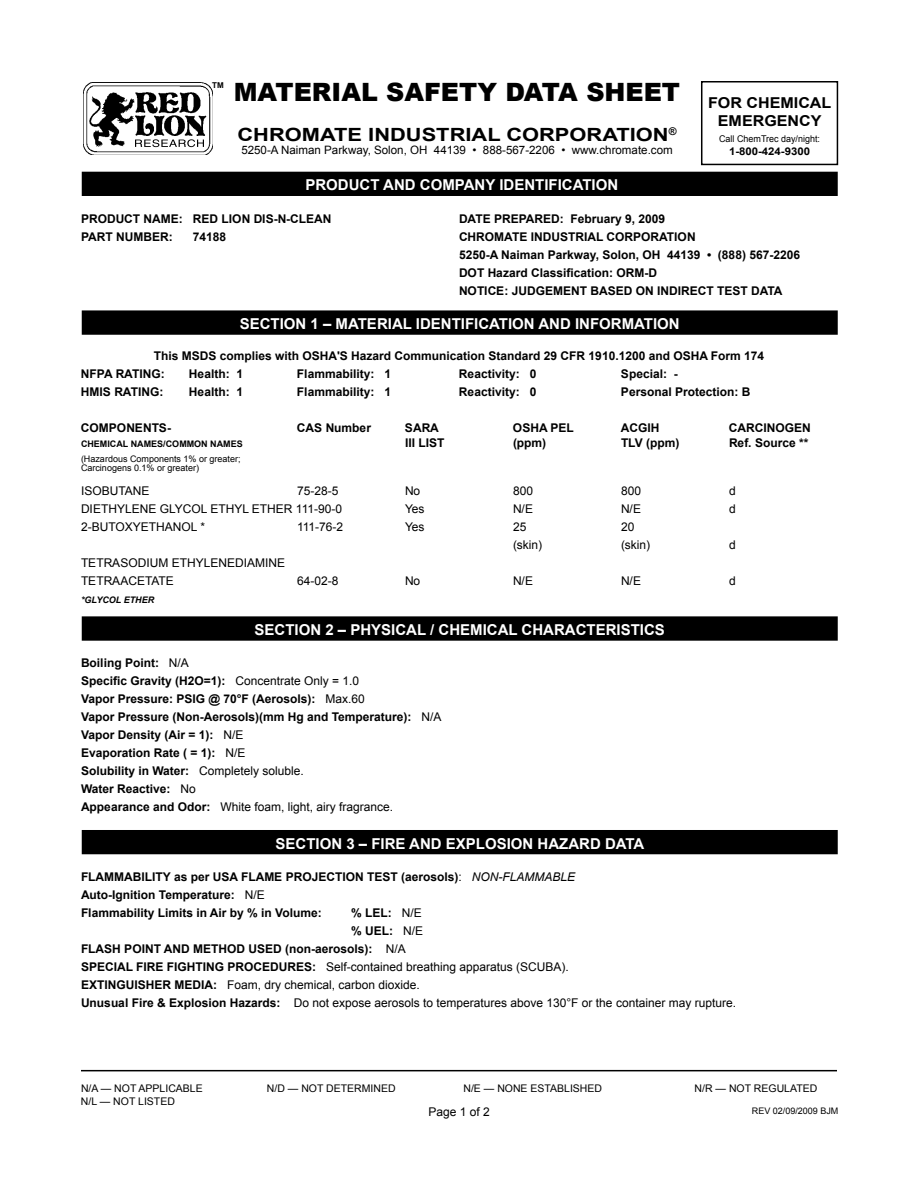
<style>
.page{position:relative;width:918px;height:1188px;background:#fff}
.page>*{position:absolute;margin:0;border:0;box-sizing:border-box;transform-origin:0 0}
.t1{font:900 25.2px "Arial";color:#000}
.t2{font:700 18.15px "Arial";color:#000;scale:1.2 1}
.t3{font:700 15px "Arial";color:#fff}
.t4{font:700 15px/18px "Arial";color:#000;text-align:center;scale:1.07 1}
.t5{font:700 12px/18px "Arial";color:#000}
.t6{font:12px/18px "Arial";color:#000}
.t7{font:11.55px "Arial";color:#000}
.t8{font:700 10.65px "Arial";color:#000;scale:1.07 1}
.t9{font:10.5px "Arial";color:#000}
.t10{font:9.3px "Arial";color:#000}
.t11{font:9px/9px "Arial";color:#000}
.t12{font:700 9px "Arial";color:#000}
.t13{font:italic 700 9px "Arial";color:#000}
.t14{font:700 8.1px "Arial";color:#000}
.s1{font-weight:400}
.s2{font-weight:400;font-style:italic}
.s3{font-weight:700}
</style>
<div class="page">
<hr style="left:81px;top:1070px;width:756px;height:1px;background:#000">
<img style="left:83px;top:83px;width:130px;height:72px">
<div style="left:701px;top:81px;width:137px;height:84px;border:2px solid #000"></div>
<svg style="left:135px;top:139px;width:69px;height:8px"></svg>
<div style="left:82px;top:172px;width:755px;height:23px;background:#000"></div>
<div style="left:82px;top:172px;width:756px;height:24px;border:2px solid #000"></div>
<div style="left:82px;top:311px;width:755px;height:23px;background:#000"></div>
<div style="left:82px;top:310px;width:756px;height:25px;border:2px solid #000"></div>
<div style="left:82px;top:617px;width:755px;height:23px;background:#000"></div>
<div style="left:82px;top:616px;width:756px;height:25px;border:2px solid #000"></div>
<div style="left:82px;top:831px;width:755px;height:23px;background:#000"></div>
<div style="left:82px;top:830px;width:756px;height:24px;border:2px solid #000"></div>
<p class="t14" style="left:212px;top:80px;width:13px">TM</p>
<h1 class="t1" style="left:234px;top:73px;width:448px">MATERIAL SAFETY DATA SHEET</h1>
<h2 class="t2" style="left:238px;top:122px;width:367px">CHROMATE INDUSTRIAL CORPORATION<sup>®</sup></h2>
<p class="t7" style="left:241px;top:143px;width:433px">5250-A Naiman Parkway, Solon, OH 44139 • 888-567-2206 • www.chromate.com</p>
<p class="t3" style="left:305px;top:175px;width:314px">PRODUCT AND COMPANY IDENTIFICATION</p>
<p class="t4" style="left:708px;top:94px;width:117px">FOR CHEMICAL<br>EMERGENCY</p>
<p class="t10" style="left:719px;top:133px;width:102px">Call ChemTrec day/night:</p>
<p class="t8" style="left:729px;top:144px;width:77px">1-800-424-9300</p>
<p class="t5" style="left:81px;top:210px;width:252px">PRODUCT NAME: RED LION DIS-N-CLEAN<br>PART NUMBER:</p>
<p class="t5" style="left:193px;top:228px;width:35px">74188</p>
<p class="t5" style="left:459px;top:210px;width:343px">DATE PREPARED: February 9, 2009<br>CHROMATE INDUSTRIAL CORPORATION<br>5250-A Naiman Parkway, Solon, OH 44139 • (888) 567-2206<br>DOT Hazard Classification: ORM-D<br>NOTICE: JUDGEMENT BASED ON INDIRECT TEST DATA</p>
<p class="t3" style="left:240px;top:314px;width:441px">SECTION 1 – MATERIAL IDENTIFICATION AND INFORMATION</p>
<p class="t5" style="left:154px;top:348px;width:612px">This MSDS complies with OSHA'S Hazard Communication Standard 29 CFR 1910.1200 and OSHA Form 174</p>
<p class="t5" style="left:81px;top:366px;width:52px">NFPA Rating</p>
<p class="t5" style="left:161px;top:366px;width:5px">:</p>
<p class="t5" style="left:189px;top:366px;width:56px">Health: 1</p>
<p class="t5" style="left:297px;top:366px;width:96px">Flammability: 1</p>
<p class="t5" style="left:459px;top:366px;width:79px">Reactivity: 0</p>
<p class="t5" style="left:621px;top:366px;width:58px">Special: -</p>
<p class="t5" style="left:81px;top:384px;width:51px">HMIS Rating</p>
<p class="t5" style="left:159px;top:384px;width:5px">:</p>
<p class="t5" style="left:189px;top:384px;width:56px">Health: 1</p>
<p class="t5" style="left:297px;top:384px;width:96px">Flammability: 1</p>
<p class="t5" style="left:459px;top:384px;width:79px">Reactivity: 0</p>
<p class="t5" style="left:621px;top:384px;width:131px">Personal Protection: B</p>
<p class="t5" style="left:81px;top:420px;width:91px">COMPONENTS-</p>
<p class="t5" style="left:297px;top:420px;width:76px">CAS Number</p>
<p class="t5" style="left:405px;top:420px;width:35px">SARA</p>
<p class="t5" style="left:513px;top:420px;width:62px">OSHA PEL</p>
<p class="t5" style="left:621px;top:420px;width:40px">ACGIH</p>
<p class="t5" style="left:729px;top:420px;width:18px">Carcinogen</p>
<p class="t12" style="left:81px;top:438px;width:163px">CHEMICAL NAMES/COMMON NAMES</p>
<p class="t5" style="left:405px;top:435px;width:41px">III LIST</p>
<p class="t5" style="left:513px;top:435px;width:35px">(ppm)</p>
<p class="t5" style="left:621px;top:435px;width:60px">TLV (ppm)</p>
<p class="t5" style="left:729px;top:435px;width:81px">Ref. Source **</p>
<p class="t11" style="left:81px;top:455px;width:161px">(Hazardous Components 1% or greater;<br>Carcinogens 0.1% or greater)</p>
<p class="t6" style="left:81px;top:482px;width:70px">ISOBUTANE</p>
<p class="t6" style="left:297px;top:482px;width:43px">75-28-5</p>
<p class="t6" style="left:405px;top:482px;width:17px">No</p>
<p class="t6" style="left:513px;top:482px;width:22px">800</p>
<p class="t6" style="left:621px;top:482px;width:22px">800</p>
<p class="t6" style="left:729px;top:482px;width:8px">d</p>
<p class="t6" style="left:81px;top:500px;width:263px">DIETHYLENE GLYCOL ETHYL ETHER 111-90-0</p>
<p class="t6" style="left:405px;top:500px;width:21px">Yes</p>
<p class="t6" style="left:513px;top:500px;width:22px">N/E</p>
<p class="t6" style="left:621px;top:500px;width:22px">N/E</p>
<p class="t6" style="left:729px;top:500px;width:8px">d</p>
<p class="t6" style="left:81px;top:518px;width:126px">2-BUTOXYETHANOL *</p>
<p class="t6" style="left:297px;top:518px;width:48px">111-76-2</p>
<p class="t6" style="left:405px;top:518px;width:21px">Yes</p>
<p class="t6" style="left:513px;top:518px;width:15px">25</p>
<p class="t6" style="left:621px;top:518px;width:15px">20</p>
<p class="t6" style="left:513px;top:536px;width:31px">(skin)</p>
<p class="t6" style="left:621px;top:536px;width:31px">(skin)</p>
<p class="t6" style="left:729px;top:536px;width:8px">d</p>
<p class="t6" style="left:81px;top:554px;width:206px">TETRASODIUM ETHYLENEDIAMINE<br>TETRAACETATE</p>
<p class="t6" style="left:297px;top:572px;width:43px">64-02-8</p>
<p class="t6" style="left:405px;top:572px;width:17px">No</p>
<p class="t6" style="left:513px;top:572px;width:22px">N/E</p>
<p class="t6" style="left:621px;top:572px;width:22px">N/E</p>
<p class="t6" style="left:729px;top:572px;width:8px">d</p>
<p class="t13" style="left:81px;top:594px;width:75px">*GLYCOL ETHER</p>
<p class="t3" style="left:255px;top:620px;width:412px">SECTION 2 – PHYSICAL / CHEMICAL CHARACTERISTICS</p>
<p class="t5" style="left:81px;top:654px;width:362px">Boiling Point: <span class="s1">N/A<br></span>Specific Gravity (H2O=1): <span class="s1">Concentrate Only = 1.0<br></span>Vapor Pressure: PSIG @ 70°F (Aerosols): <span class="s1">Max.60<br></span>Vapor Pressure (Non-Aerosols)(mm Hg and Temperature): <span class="s1">N/A </span>Vapor Density (Air = 1): <span class="s1">N/E<br></span>Evaporation Rate ( = 1): <span class="s1">N/E<br></span>Solubility in Water: <span class="s1">Completely soluble.<br></span>Water Reactive: <span class="s1">No<br></span>Appearance and Odor: <span class="s1">White foam, light, airy fragrance.</span></p>
<p class="t3" style="left:276px;top:833px;width:370px">SECTION 3 – FIRE AND EXPLOSION HAZARD DATA</p>
<p class="t5" style="left:81px;top:868px;width:496px">FLAMMABILITY as per USA FLAME PROJECTION TEST (aerosols)<span class="s1">:</span> <span class="s2">NON-FLAMMABLE<br></span>Auto-Ignition Temperature: <span class="s1">N/E<br></span>Flammability Limits in Air by % in Volume:</p>
<p class="t5" style="left:351px;top:904px;width:72px">% LEL: <span class="s1">N/E</span></p>
<p class="t5" style="left:351px;top:922px;width:74px">% UEL: <span class="s1">N/E</span></p>
<p class="t5" style="left:81px;top:940px;width:326px">FLASH POINT AND METHOD USED (non-aerosols): <span class="s1">N/A</span></p>
<p class="t6" style="left:81px;top:958px;width:489px"><span class="s3">SPECIAL FIRE FIGHTING PROCEDURES:</span> Self-contained breathing apparatus (SCUBA).</p>
<p class="t6" style="left:81px;top:976px;width:340px"><span class="s3">EXTINGUISHER MEDIA:</span> Foam, dry chemical, carbon dioxide.</p>
<p class="t6" style="left:81px;top:994px;width:657px"><span class="s3">Unusual Fire &amp; Explosion Hazards:</span> Do not expose aerosols to temperatures above 130°F or the container may rupture.</p>
<p class="t9" style="left:81px;top:1082px;width:123px">N/A — NOT APPLICABLE</p>
<p class="t9" style="left:267px;top:1082px;width:130px">N/D — NOT DETERMINED</p>
<p class="t9" style="left:463px;top:1082px;width:140px">N/E — NONE ESTABLISHED</p>
<p class="t9" style="left:695px;top:1082px;width:124px">N/R — NOT REGULATED</p>
<p class="t9" style="left:81px;top:1094px;width:95px">N/L — NOT LISTED</p>
<p class="t11" style="left:752px;top:1106px;width:88px">REV 02/09/2009 BJM</p>
<p class="t6" style="left:428px;top:1103px;width:63px">Page 1 of 2</p>
</div>
